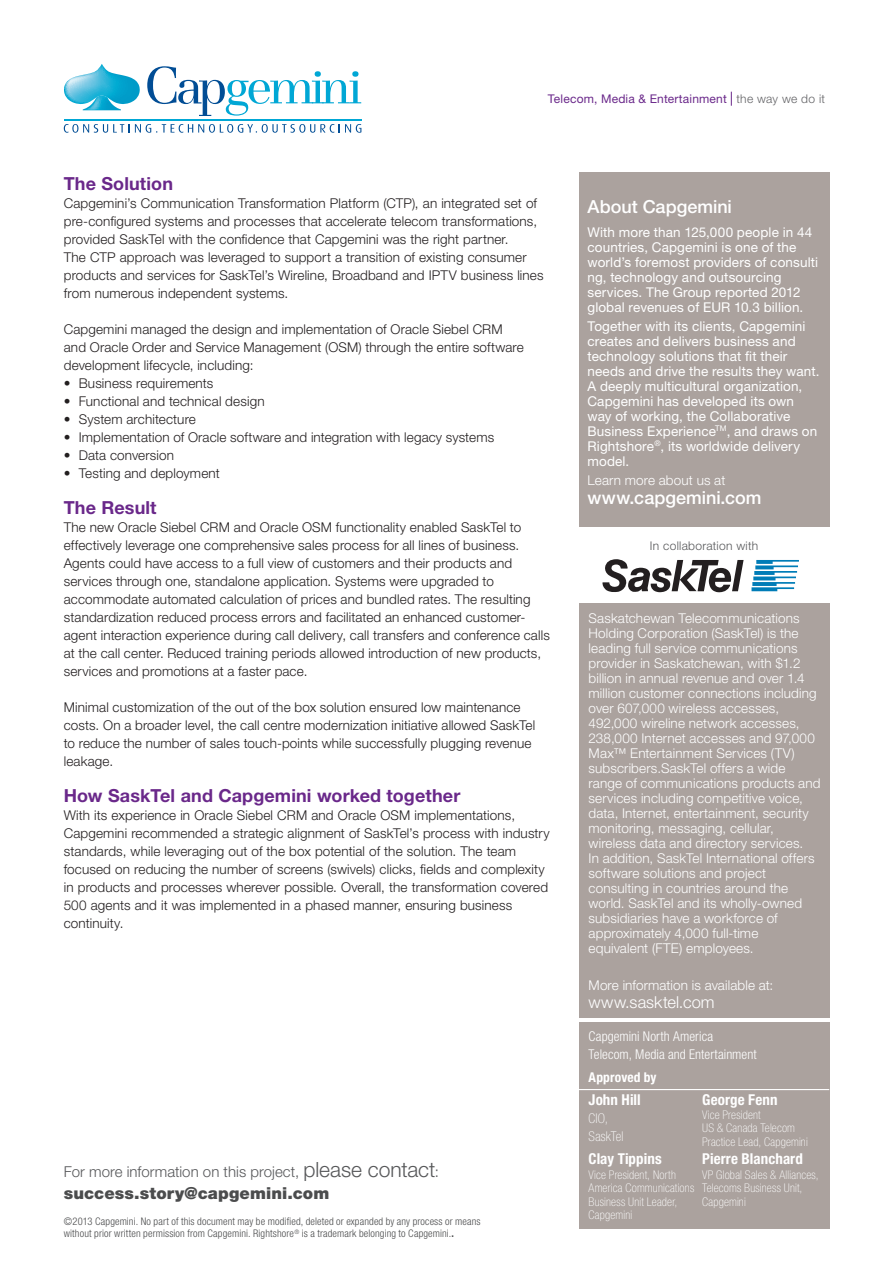
<style>
.page{position:relative;width:893px;height:1263px;background:#fff}
.page>*{position:absolute;margin:0;border:0;box-sizing:border-box;transform-origin:0 0}
.head1{font:700 18px "Helvetica Neue LT Std";letter-spacing:.005em;color:#6a288a}
.t1{font:500 18px "Helvetica Neue LT Std";color:#fff}
.t2{font:900 16.5px "Helvetica Neue LT Std";letter-spacing:.005em;color:#4b4c4d}
.t3{font:300 16.5px "Helvetica Neue LT Std";letter-spacing:.005em;color:#fff}
.t4{font:300 15px "Helvetica Neue LT Std";letter-spacing:.005em;color:#57585a}
.t5{font:700 condensed 15px "Helvetica Neue LT Std";letter-spacing:.005em;color:#fff}
.text{font:300 13.5px/18px "Helvetica Neue LT Std";letter-spacing:.01em;color:#231f20}
.head1-2{font:300 13.5px/18px "Helvetica Neue LT Std";letter-spacing:.01em;color:#231f20}
.t6{font:300 13.5px/15px "Helvetica Neue LT Std";letter-spacing:.01em;color:#fff}
.t7{font:13.5px/15px "Helvetica Neue LT Std";letter-spacing:.01em;color:#fff}
.t8{font:300 condensed 13.5px "Helvetica Neue LT Std";letter-spacing:.005em;color:#fff}
.t9{font:100 condensed 13.5px/18px "Helvetica Neue LT Std";letter-spacing:.01em;color:#fff}
.t10{font:700 condensed 13.5px "Helvetica Neue LT Std";letter-spacing:.01em;color:#fff}
.t11{font:100 condensed 12px/13.5px "Helvetica Neue LT Std";letter-spacing:.015em;color:#fff}
.t12{font:12px "Helvetica Neue LT Std";letter-spacing:.015em;color:#6a288a}
.header-identifier{font:300 12px "Helvetica Neue LT Std";letter-spacing:.025em;color:#57585a}
.header-identifier-2{font:300 12px "Helvetica Neue LT Std";letter-spacing:.015em;color:#636366}
.t13{font:300 condensed 10.5px/12px "Helvetica Neue LT Std";letter-spacing:.015em;color:#4b4c4d}
.s1{font-size:21px}
.s2{font-weight:700}
</style>
<div class="page">
<div style="left:579px;top:172px;width:250px;height:360px;background:#aba29e"></div>
<svg style="left:731px;top:92px;width:1px;height:14px"></svg>
<svg style="left:64px;top:64px;width:76px;height:46px"></svg>
<svg style="left:147px;top:66px;width:214px;height:50px"></svg>
<svg style="left:64px;top:124px;width:297px;height:9px"></svg>
<hr style="left:64px;top:119px;width:297px;height:2px;background:#00a7d5">
<div style="left:579px;top:1023px;width:250px;height:206px;background:#aba29e"></div>
<div style="left:579px;top:604px;width:250px;height:414px;background:#aba29e"></div>
<hr style="left:579px;top:1089px;width:250px;height:1px;background:#fff">
<div style="left:577px;top:527px;width:263px;height:8px;background:#fff"></div>
<svg style="left:751px;top:560px;width:48px;height:31px"></svg>
<svg style="left:602px;top:559px;width:142px;height:33px"></svg>
<p class="t12" style="left:548px;top:92px;width:181px">Telecom, Media &amp; Entertainment</p>
<p class="header-identifier-2" style="left:737px;top:91px;width:90px">the way we do it</p>
<p class="head1" style="left:64px;top:172px;width:111px">The Solution</p>
<p class="head1-2" style="left:64px;top:194px;width:481px">Capgemini’s Communication Transformation Platform (CTP), an integrated set of pre-configured systems and processes that accelerate telecom transformations, provided SaskTel with the confidence that Capgemini was the right partner.<br>The CTP approach was leveraged to support a transition of existing consumer products and services for SaskTel’s Wireline, Broadband and IPTV business lines from numerous independent systems.</p>
<p class="text" style="left:64px;top:320px;width:462px">Capgemini managed the design and implementation of Oracle Siebel CRM and Oracle Order and Service Management (OSM) through the entire software development lifecycle, including:</p>
<p class="text" style="left:64px;top:374px;width:151px">• Business requirements</p>
<p class="text" style="left:64px;top:392px;width:202px">• Functional and technical design</p>
<p class="text" style="left:64px;top:410px;width:134px">• System architecture</p>
<p class="text" style="left:64px;top:428px;width:432px">• Implementation of Oracle software and integration with legacy systems</p>
<p class="text" style="left:64px;top:446px;width:112px">• Data conversion</p>
<p class="text" style="left:64px;top:464px;width:158px">• Testing and deployment</p>
<p class="head1" style="left:64px;top:496px;width:94px">The Result</p>
<p class="text" style="left:64px;top:518px;width:488px">The new Oracle Siebel CRM and Oracle OSM functionality enabled SaskTel to effectively leverage one comprehensive sales process for all lines of business.<br>Agents could have access to a full view of customers and their products and services through one, standalone application. Systems were upgraded to accommodate automated calculation of prices and bundled rates. The resulting standardization reduced process errors and facilitated an enhanced customer&shy;agent interaction experience during call delivery, call transfers and conference calls at the call center. Reduced training periods allowed introduction of new products, services and promotions at a faster pace.</p>
<p class="text" style="left:64px;top:698px;width:473px">Minimal customization of the out of the box solution ensured low maintenance costs. On a broader level, the call centre modernization initiative allowed SaskTel to reduce the number of sales touch-points while successfully plugging revenue leakage.</p>
<p class="head1" style="left:64px;top:784px;width:398px">How SaskTel and Capgemini worked together</p>
<p class="head1-2" style="left:64px;top:806px;width:487px">With its experience in Oracle Siebel CRM and Oracle OSM implementations, Capgemini recommended a strategic alignment of SaskTel’s process with industry standards, while leveraging out of the box potential of the solution. The team focused on reducing the number of screens (swivels) clicks, fields and complexity in products and processes wherever possible. Overall, the transformation covered 500 agents and it was implemented in a phased manner, ensuring business continuity.</p>
<p class="t4" style="left:64px;top:1162px;width:377px">For more information on this project, <span class="s1">please contact</span>:</p>
<p class="t2" style="left:64px;top:1183px;width:267px">success.story@capgemini.com</p>
<p class="t13" style="left:64px;top:1216px;width:418px">©2013 Capgemini. No part of this document may be modified, deleted or expanded by any process or means without prior written permission from Capgemini. Rightshore<sup>®</sup> is a trademark belonging to Capgemini.<span class="s2">.</span></p>
<h1 class="t1" style="left:587px;top:196px;width:146px">About Capgemini</h1>
<p class="t7" style="left:587px;top:224px;width:232px">With more than 125,000 people in 44 countries, Capgemini is one of the world’s foremost providers of consulti ng, technology and outsourcing services. The Group reported 2012 global revenues of EUR 10.3 billion.</p>
<p class="t7" style="left:587px;top:318px;width:233px">Together with its clients, Capgemini creates and delivers business and technology solutions that fit their needs and drive the results they want.<br>A deeply multicultural organization, Capgemini has developed its own way of working, the Collaborative Business Experience<sup>TM</sup>, and draws on Rightshore<sup>®</sup>, its worldwide delivery model.</p>
<p class="t6" style="left:587px;top:472px;width:139px">Learn more about us at</p>
<h1 class="t1" style="left:587px;top:487px;width:176px">www.capgemini.com</h1>
<p class="header-identifier" style="left:650px;top:538px;width:110px">In collaboration with</p>
<p class="t6" style="left:589px;top:610px;width:233px">Saskatchewan Telecommunications Holding Corporation (SaskTel) is the leading full service communications provider in Saskatchewan, with $1.2 billion in annual revenue and over 1.4 million customer connections including over 607,000 wireless accesses, 492,000 wireline network accesses, 238,000 Internet accesses and 97,000<br>Max™ Entertainment Services (TV) subscribers.SaskTel offers a wide range of communications products and services including competitive voice, data, Internet, entertainment, security monitoring, messaging, cellular, wireless data and directory services.<br>In addition, SaskTel International offers software solutions and project consulting in countries around the world. SaskTel and its wholly-owned subsidiaries have a workforce of approximately 4,000 full-time equivalent (FTE) employees.</p>
<p class="t6" style="left:589px;top:977px;width:186px">More information is available at:</p>
<p class="t3" style="left:589px;top:992px;width:128px">www.sasktel.com</p>
<p class="t8" style="left:589px;top:1029px;width:126px">Capgemini North America</p>
<p class="t8" style="left:589px;top:1047px;width:170px">Telecom, Media and Entertainment</p>
<p class="t10" style="left:589px;top:1069px;width:69px">Approved by</p>
<p class="t5" style="left:589px;top:1091px;width:54px">John Hill</p>
<p class="t9" style="left:589px;top:1109px;width:36px">CIO,<br>SaskTel</p>
<p class="t5" style="left:702px;top:1091px;width:77px">George Fenn</p>
<p class="t11" style="left:702px;top:1108px;width:107px">Vice President<br>US &amp; Canada Telecom<br>Practice Lead, Capgemini</p>
<p class="t5" style="left:589px;top:1149px;width:75px">Clay Tippins</p>
<p class="t11" style="left:589px;top:1167px;width:107px">Vice President, North<br>America Communications<br>Business Unit Leader,<br>Capgemini</p>
<p class="t5" style="left:702px;top:1149px;width:102px">Pierre Blanchard</p>
<p class="t11" style="left:702px;top:1167px;width:118px">VP Global Sales &amp; Alliances,</p>
<p class="t11" style="left:702px;top:1181px;width:102px">Telecoms Business Unit,<br>Capgemini</p>
</div>
